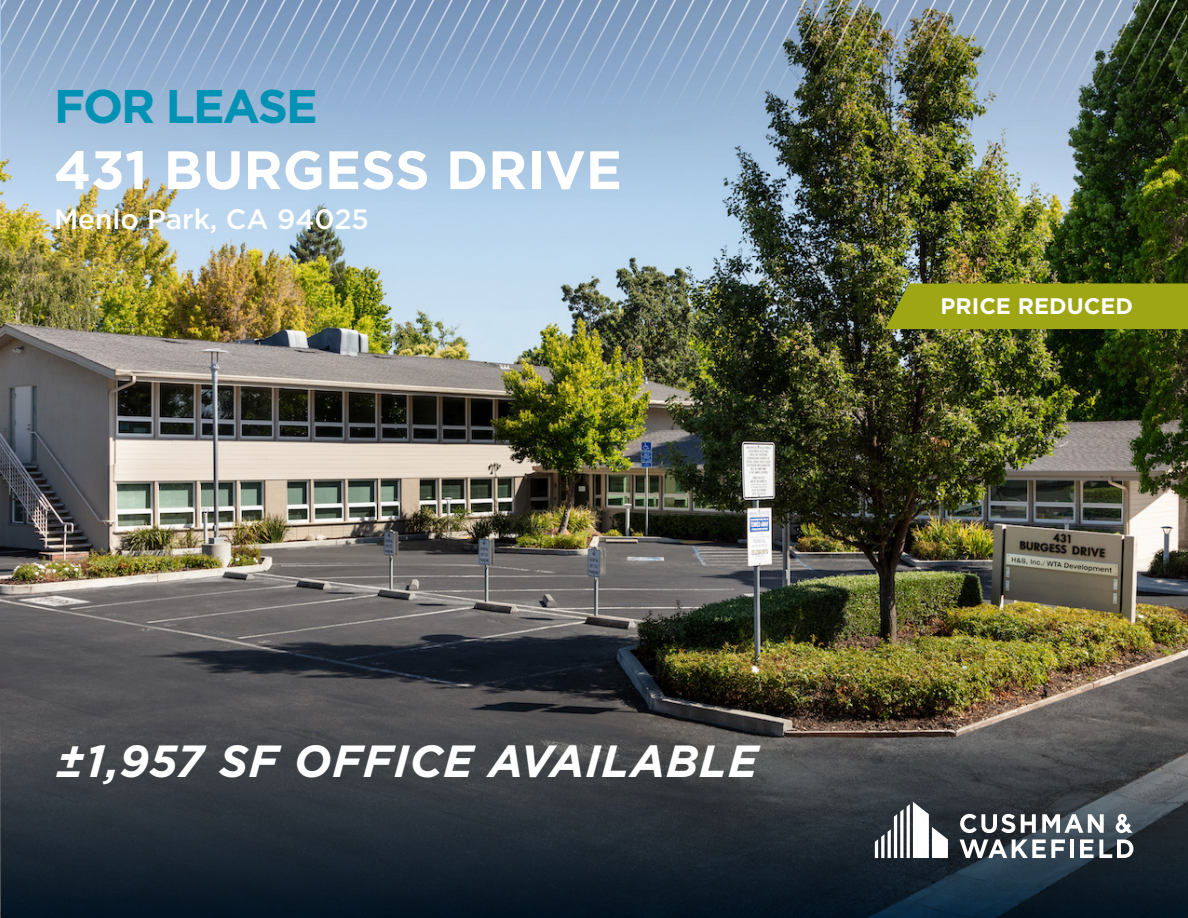
<style>
.page{position:relative;width:1188px;height:918px;background:#fff}
.page>*{position:absolute;margin:0;border:0;box-sizing:border-box;transform-origin:0 0}
.t1{font:700 54px "Gotham";color:#fff}
.t2{font:700 47.25px "Gotham";letter-spacing:-.04em;color:#0092b4}
.property_info{font:italic 700 45px "Gotham";letter-spacing:.02em;color:#fff}
.t3{font:500 28.05px "Gotham";color:#fff}
.t4{font:700 22.5px "Gotham";color:#fff}
</style>
<div class="page">
<img style="left:0;top:0;width:1188px;height:918px">
<img style="left:1px;top:0;width:1187px;height:228px">
<img style="left:1px;top:0;width:1186px;height:126px">
<svg style="left:1px;top:692px;width:1187px;height:226px;background:#31373c"></svg>
<div style="left:885px;top:283px;width:303px;height:46px;background:#9ea615"></div>
<svg style="left:875px;top:802px;width:73px;height:56px"></svg>
<svg style="left:1021px;top:814px;width:15px;height:19px"></svg>
<hr style="left:1070px;top:839px;width:4px;height:19px;background:#fff">
<svg style="left:1080px;top:839px;width:53px;height:19px"></svg>
<svg style="left:960px;top:814px;width:55px;height:19px"></svg>
<svg style="left:1042px;top:814px;width:62px;height:19px"></svg>
<svg style="left:960px;top:839px;width:105px;height:19px"></svg>
<svg style="left:1116px;top:814px;width:17px;height:19px"></svg>
<p class="t2" style="left:54px;top:75px;width:265px">FOR LEASE</p>
<p class="t1" style="left:54px;top:134px;width:569px">431 BURGESS DRIVE</p>
<p class="t3" style="left:54px;top:201px;width:317px">Menlo Park, CA 94025</p>
<p class="property_info" style="left:56px;top:731px;width:704px">±1,957 SF OFFICE AVAILABLE</p>
<p class="t4" style="left:940px;top:291px;width:194px">PRICE REDUCED</p>
</div>
